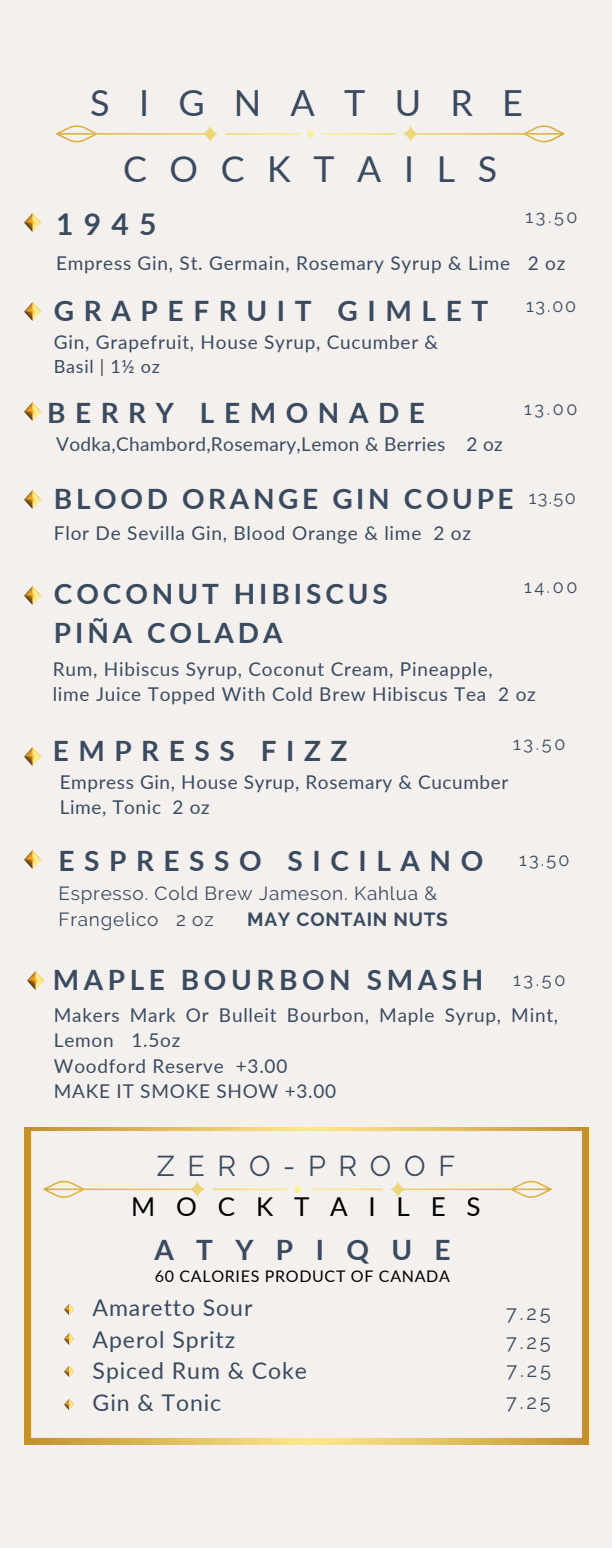
<style>
.page{position:relative;width:612px;height:1548px;background:#f4f0ed}
.page>*{position:absolute;margin:0;border:0;box-sizing:border-box;transform-origin:0 0}
.t1{font:36px "Lato";letter-spacing:.815em;color:#3a4b60}
.t2{font:35.8px "Lato";letter-spacing:.635em;color:#3a4b60}
.t3{font:700 30px "Lato";color:#3a4b60}
.t4{font:28.6px "Raleway";letter-spacing:.445em;color:#3a4b60}
.t5{font:700 28px "Lato";letter-spacing:.34em;color:#3a4b60}
.t6{font:700 28px/39px "Lato";letter-spacing:.14em;color:#3a4b60}
.t7{font:700 28px "Lato";letter-spacing:.13em;color:#3a4b60}
.t8{font:700 28px "Lato";letter-spacing:.165em;color:#3a4b60}
.t9{font:700 28px "Lato";letter-spacing:.8em;color:#3a4b60}
.t10{font:26px "Lato";letter-spacing:.8em;color:#000}
.t11{font:23px/31.6px "Lato";letter-spacing:.04em;color:#3a4b60}
.t12{font:20px "Raleway";letter-spacing:.145em;color:#3a4b60}
.t13{font:19px/25.6px "Lato";letter-spacing:.04em;color:#3a4b60}
.t14{font:19px/25.6px "Raleway";letter-spacing:.04em;color:#3a4b60}
.t15{font:19px "Lato";letter-spacing:.02em;color:#3a4b60}
.t16{font:700 19px "Raleway";letter-spacing:.04em;color:#3a4b60}
.t17{font:18px "Raleway";letter-spacing:.145em;color:#3a4b60}
.t18{font:18px "Lato";letter-spacing:.04em;color:#3a4b60}
.t19{font:16px "Lato";letter-spacing:.045em;color:#000}
</style>
<div class="page">
<img style="left:24px;top:214px;width:17px;height:18px">
<svg style="left:56px;top:125px;width:509px;height:18px"></svg>
<img style="left:24px;top:302px;width:17px;height:18px">
<img style="left:24px;top:402px;width:17px;height:18px">
<img style="left:24px;top:490px;width:17px;height:18px">
<img style="left:24px;top:587px;width:17px;height:18px">
<img style="left:24px;top:747px;width:17px;height:18px">
<img style="left:24px;top:851px;width:17px;height:18px">
<img style="left:27px;top:972px;width:17px;height:18px">
<img style="left:24px;top:1128px;width:564px;height:316px">
<svg style="left:43px;top:1180px;width:509px;height:18px"></svg>
<svg style="left:65px;top:1304px;width:9px;height:11px"></svg>
<svg style="left:65px;top:1334px;width:9px;height:10px"></svg>
<svg style="left:65px;top:1366px;width:9px;height:11px"></svg>
<svg style="left:65px;top:1399px;width:9px;height:11px"></svg>
<h1 class="t1" style="left:90px;top:81px;width:434px">SIGNATURE</h1>
<p class="t2" style="left:123px;top:147px;width:376px">COCKTAILS</p>
<h6 class="t17" style="left:525px;top:206px;width:54px">13.50</h6>
<p class="t3" style="left:56px;top:206px;width:102px">1945</p>
<p class="t13" style="left:56px;top:250px;width:511px">Empress Gin, St. Germain, Rosemary Syrup &amp; Lime 2 oz</p>
<h2 class="t5" style="left:54px;top:293px;width:436px">GRAPEFRUIT GIMLET</h2>
<p class="t13" style="left:54px;top:329px;width:386px">Gin, Grapefruit, House Syrup, Cucumber &amp;</p>
<p class="t18" style="left:54px;top:355px;width:107px">Basil | 1½ oz</p>
<p class="t17" style="left:526px;top:295px;width:52px">13.00</p>
<p class="t5" style="left:47px;top:395px;width:379px">BERRY LEMONADE</p>
<h2 class="t17" style="left:524px;top:398px;width:55px">13.00</h2>
<h6 class="t15" style="left:56px;top:432px;width:448px">Vodka,Chambord,Rosemary,Lemon &amp; Berries 2 oz</h6>
<h6 class="t7" style="left:54px;top:481px;width:461px">BLOOD ORANGE GIN COUPE</h6>
<h2 class="t17" style="left:529px;top:487px;width:49px">13.50</h2>
<h6 class="t13" style="left:54px;top:520px;width:419px">Flor De Sevilla Gin, Blood Orange &amp; lime 2 oz</h6>
<p class="t6" style="left:54px;top:574px;width:335px">COCONUT HIBISCUS<br>PIÑA COLADA</p>
<h2 class="t17" style="left:524px;top:576px;width:55px">14.00</h2>
<p class="t13" style="left:53px;top:656px;width:485px">Rum, Hibiscus Syrup, Coconut Cream, Pineapple,<br>lime Juice Topped With Cold Brew Hibiscus Tea 2 oz</p>
<h2 class="t17" style="left:513px;top:733px;width:54px">13.50</h2>
<p class="t5" style="left:53px;top:733px;width:296px">EMPRESS FIZZ</p>
<h6 class="t13" style="left:60px;top:769px;width:450px">Empress Gin, House Syrup, Rosemary &amp; Cucumber<br>Lime, Tonic 2 oz</h6>
<p class="t5" style="left:59px;top:843px;width:426px">ESPRESSO SICILANO</p>
<p class="t14" style="left:59px;top:881px;width:380px">Espresso. Cold Brew Jameson. Kahlua &amp;<br>Frangelico 2 oz</p>
<p class="t16" style="left:247px;top:908px;width:202px">MAY CONTAIN NUTS</p>
<h3 class="t17" style="left:519px;top:849px;width:52px">13.50</h3>
<p class="t8" style="left:53px;top:963px;width:432px">MAPLE BOURBON SMASH</p>
<p class="t17" style="left:513px;top:969px;width:54px">13.50</p>
<p class="t13" style="left:54px;top:1001px;width:506px">Makers Mark Or Bulleit Bourbon, Maple Syrup, Mint,<br>Lemon 1.5oz<br>Woodford Reserve +3.00<br>MAKE IT SMOKE SHOW +3.00</p>
<p class="t4" style="left:157px;top:1149px;width:300px">ZERO-PROOF</p>
<h4 class="t10" style="left:131px;top:1190px;width:351px">MOCKTAILES</h4>
<h6 class="t9" style="left:154px;top:1233px;width:298px">ATYPIQUE</h6>
<p class="t19" style="left:155px;top:1266px;width:297px">60 CALORIES PRODUCT OF CANADA</p>
<h2 class="t11" style="left:93px;top:1291px;width:216px">Amaretto Sour<br>Aperol Spritz<br>Spiced Rum &amp; Coke<br>Gin &amp; Tonic</h2>
<p class="t12" style="left:506px;top:1301px;width:46px">7.25</p>
<h5 class="t12" style="left:506px;top:1330px;width:46px">7.25</h5>
<h6 class="t12" style="left:507px;top:1358px;width:46px">7.25</h6>
<h6 class="t12" style="left:506px;top:1391px;width:46px">7.25</h6>
</div>
